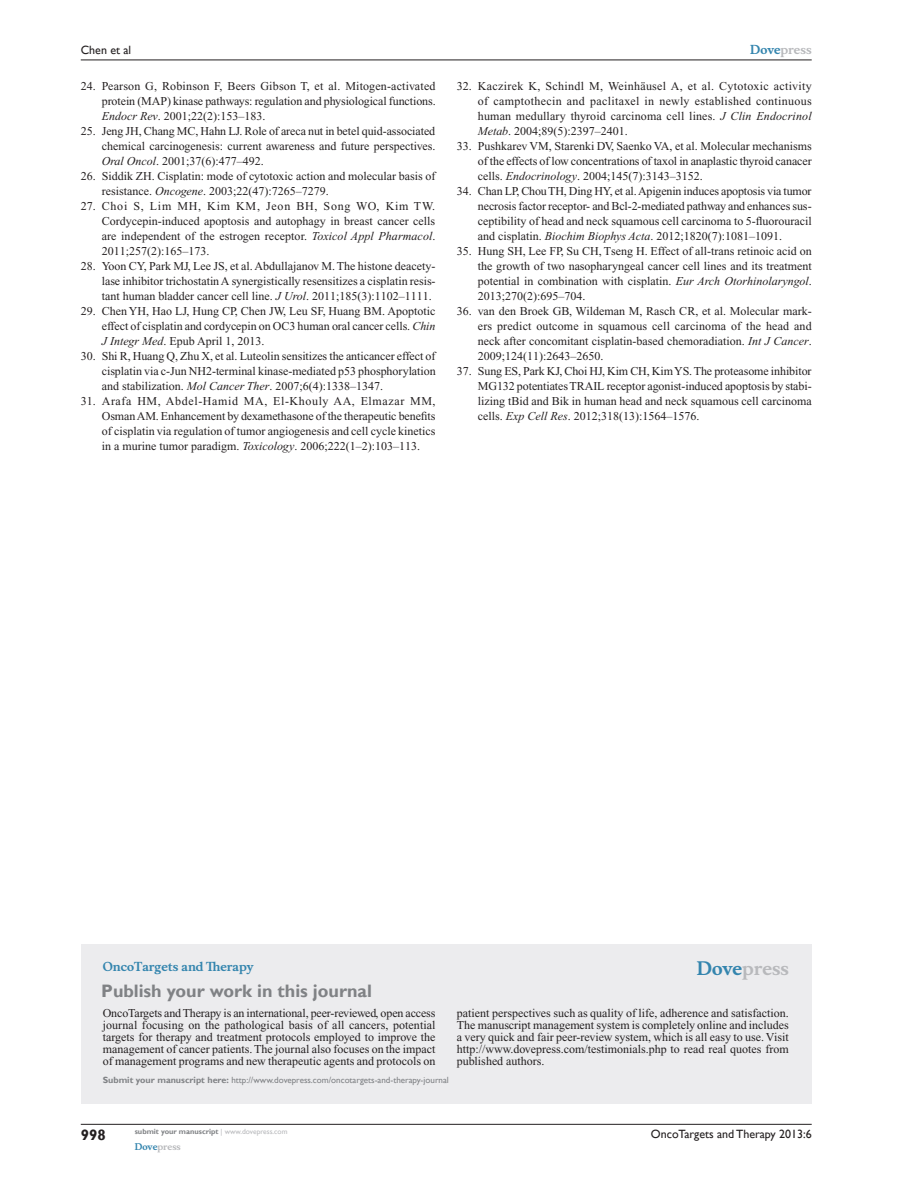
<style>
.page{position:relative;width:918px;height:1188px;background:#fff}
.page>*{position:absolute;margin:0;border:0;box-sizing:border-box;transform-origin:0 0}
.PromBx-H1{font:700 18px "Gill Sans";color:#808285}
.PromBx-Brand{font:700 18px "Musee";color:#b8b9bc}
.t1{font:700 15px "Gill Sans";color:#231f20}
.RefNL2{font:12px/15px "Times New Roman";color:#231f20;text-align:justify}
.PromBx-Tx{font:12px/12px "Times New Roman";color:#231f20;text-align:justify}
.t2{font:12px "Gill Sans";color:#231f20}
.PromBx-JrnlName{font:700 12px "Musee";color:#3485ae}
.t3{font:700 12px "Musee";color:#b8b9bc}
.PromBx-SubmitMssWebA{font:9px "Gill Sans";color:#808285}
.t4{font:700 9px "Musee";color:#b8b9bc}
.t5{font:700 7.5px "Gill Sans";color:#808285}
.s1{font-style:italic}
.s2{color:#3485ae}
.s3{font-weight:700}
.s4{font-weight:400;color:#b8b9bc}
</style>
<div class="page">
<div style="left:81px;top:944px;width:731px;height:159px;background:#ececee"></div>
<hr style="left:81px;top:1124px;width:731px;height:1px;background:#231f20">
<hr style="left:81px;top:60px;width:731px;height:1px;background:#231f20">
<p class="t2" style="left:81px;top:43px;width:52px">Chen et al</p>
<p class="RefNL2" style="left:102px;top:79px;width:335px;text-indent:-21px">24. Pearson G, Robinson F, Beers Gibson T, et al. Mitogen-activated protein (MAP) kinase pathways: regulation and physiological functions.<br><span class="s1">Endocr Rev</span>. 2001;22(2):153–183.</p>
<p class="RefNL2" style="left:102px;top:124px;width:335px;text-indent:-21px">25. Jeng JH, Chang MC, Hahn LJ. Role of areca nut in betel quid-associated chemical carcinogenesis: current awareness and future perspectives.<br><span class="s1">Oral Oncol</span>. 2001;37(6):477–492.</p>
<p class="RefNL2" style="left:102px;top:169px;width:335px;text-indent:-21px">26. Siddik ZH. Cisplatin: mode of cytotoxic action and molecular basis of resistance. <span class="s1">Oncogene</span>. 2003;22(47):7265–7279.</p>
<p class="RefNL2" style="left:102px;top:199px;width:335px;text-indent:-21px">27. Choi S, Lim MH, Kim KM, Jeon BH, Song WO, Kim TW.<br>Cordycepin-induced apoptosis and autophagy in breast cancer cells are independent of the estrogen receptor. <span class="s1">Toxicol Appl Pharmacol</span>.<br>2011;257(2):165–173.</p>
<p class="RefNL2" style="left:102px;top:259px;width:335px;text-indent:-21px">28. Yoon CY, Park MJ, Lee JS, et al. Abdullajanov M. The histone deacety&shy;lase inhibitor trichostatin A synergistically resensitizes a cisplatin resis&shy;tant human bladder cancer cell line. <span class="s1">J Urol</span>. 2011;185(3):1102–1111.</p>
<p class="RefNL2" style="left:102px;top:304px;width:335px;text-indent:-21px">29. Chen YH, Hao LJ, Hung CP, Chen JW, Leu SF, Huang BM. Apoptotic effect of cisplatin and cordycepin on OC3 human oral cancer cells. <span class="s1">Chin J Integr Med</span>. Epub April 1, 2013.</p>
<p class="RefNL2" style="left:102px;top:349px;width:336px;text-indent:-21px">30. Shi R, Huang Q, Zhu X, et al. Luteolin sensitizes the anticancer effect of cisplatin via c-Jun NH2-terminal kinase-mediated p53 phosphorylation and stabilization. <span class="s1">Mol Cancer Ther</span>. 2007;6(4):1338–1347.</p>
<p class="RefNL2" style="left:102px;top:394px;width:335px;text-indent:-21px">31. Arafa HM, Abdel-Hamid MA, El-Khouly AA, Elmazar MM, Osman AM. Enhancement by dexamethasone of the therapeutic benefits of cisplatin via regulation of tumor angiogenesis and cell cycle kinetics in a murine tumor paradigm. <span class="s1">Toxicology</span>. 2006;222(1–2):103–113.</p>
<p class="t3" style="left:750px;top:43px;width:63px"><span class="s2">Dove</span>press</p>
<p class="RefNL2" style="left:478px;top:79px;width:336px;text-indent:-21px">32. Kaczirek K, Schindl M, Weinhäusel A, et al. Cytotoxic activity of camptothecin and paclitaxel in newly established continuous human medullary thyroid carcinoma cell lines. <span class="s1">J Clin Endocrinol Metab</span>. 2004;89(5):2397–2401.</p>
<p class="RefNL2" style="left:478px;top:139px;width:335px;text-indent:-21px">33. Pushkarev VM, Starenki DV, Saenko VA, et al. Molecular mechanisms of the effects of low concentrations of taxol in anaplastic thyroid canacer cells. <span class="s1">Endocrinology</span>. 2004;145(7):3143–3152.</p>
<p class="RefNL2" style="left:478px;top:184px;width:335px;text-indent:-21px">34. Chan LP, Chou TH, Ding HY, et al. Apigenin induces apoptosis via tumor necrosis factor receptor- and Bcl-2-mediated pathway and enhances sus&shy;ceptibility of head and neck squamous cell carcinoma to 5-fluorouracil and cisplatin. <span class="s1">Biochim Biophys Acta</span>. 2012;1820(7):1081–1091.</p>
<p class="RefNL2" style="left:478px;top:244px;width:335px;text-indent:-21px">35. Hung SH, Lee FP, Su CH, Tseng H. Effect of all-trans retinoic acid on the growth of two nasopharyngeal cancer cell lines and its treatment potential in combination with cisplatin. <span class="s1">Eur Arch Otorhinolaryngol</span>.<br>2013;270(2):695–704.</p>
<p class="RefNL2" style="left:478px;top:304px;width:335px;text-indent:-21px">36. van den Broek GB, Wildeman M, Rasch CR, et al. Molecular mark&shy;ers predict outcome in squamous cell carcinoma of the head and neck after concomitant cisplatin-based chemoradiation. <span class="s1">Int J Cancer</span>.<br>2009;124(11):2643–2650.</p>
<p class="RefNL2" style="left:478px;top:364px;width:335px;text-indent:-21px">37. Sung ES, Park KJ, Choi HJ, Kim CH, Kim YS. The proteasome inhibitor MG132 potentiates TRAIL receptor agonist-induced apoptosis by stabi&shy;lizing tBid and Bik in human head and neck squamous cell carcinoma cells. <span class="s1">Exp Cell Res</span>. 2012;318(13):1564–1576.</p>
<p class="PromBx-JrnlName" style="left:103px;top:959px;width:152px">OncoTargets and Therapy</p>
<p class="PromBx-H1" style="left:101px;top:980px;width:272px">Publish your work in this journal</p>
<p class="PromBx-Brand" style="left:697px;top:958px;width:94px"><span class="s2">Dove</span>press</p>
<p class="PromBx-Tx" style="left:103px;top:1007px;width:334px">OncoTargets and Therapy is an international, peer-reviewed, open access journal focusing on the pathological basis of all cancers, potential targets for therapy and treatment protocols employed to improve the management of cancer patients. The journal also focuses on the impact of management programs and new therapeutic agents and protocols on</p>
<p class="PromBx-Tx" style="left:457px;top:1007px;width:333px">patient perspectives such as quality of life, adherence and satisfaction.<br>The manuscript management system is completely online and includes a very quick and fair peer-review system, which is all easy to use. Visit http://www.dovepress.com/testimonials.php to read real quotes from published authors.</p>
<p class="PromBx-SubmitMssWebA" style="left:103px;top:1075px;width:348px"><span class="s3">Submit your manuscript here:</span> http://www.dovepress.com/oncotargets-and-therapy-journal</p>
<p class="t1" style="left:81px;top:1126px;width:26px">998</p>
<p class="t5" style="left:135px;top:1127px;width:154px">submit your manuscript <span class="s4">| www.dovepress.com</span></p>
<p class="t4" style="left:135px;top:1141px;width:48px"><span class="s2">Dove</span>press</p>
<p class="t2" style="left:651px;top:1127px;width:162px">OncoTargets and Therapy 2013:6</p>
</div>
